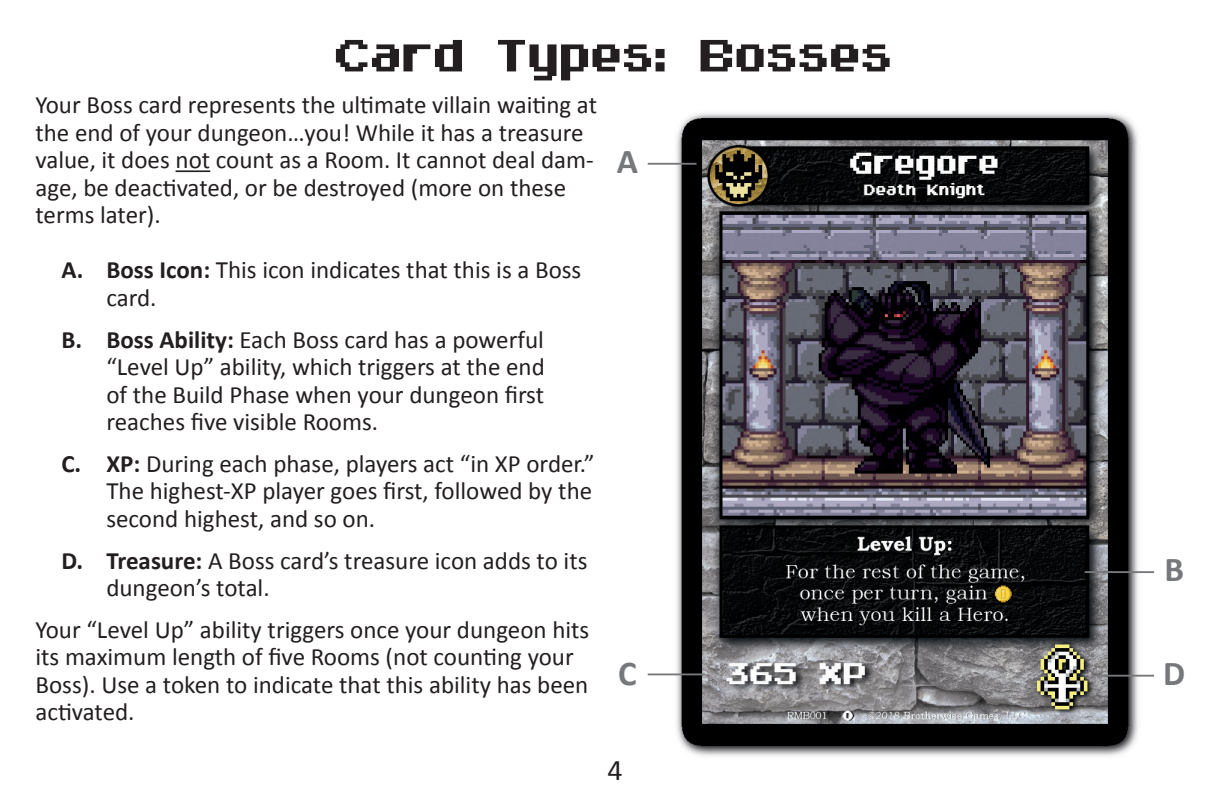
<style>
.page{position:relative;width:1230px;height:801px;background:#fff}
.page>*{position:absolute;margin:0;border:0;box-sizing:border-box;transform-origin:0 0}
.t1{font:700 35px "Calibri";color:#76787b}
.t2{font:30px "Calibri";color:#231f20}
.t3{font:25px/27.5px "Calibri";color:#231f20}
.s1{font-weight:700}
</style>
<div class="page">
<hr style="left:175px;top:170px;width:35px;height:2px;background:#231f20">
<img style="left:672px;top:113px;width:477px;height:643px">
<hr style="left:647px;top:163px;width:49px;height:2px;background:#76787b">
<hr style="left:647px;top:673px;width:58px;height:2px;background:#76787b">
<hr style="left:1084px;top:571px;width:70px;height:2px;background:#76787b">
<hr style="left:1096px;top:675px;width:58px;height:1px;background:#76787b">
<svg style="left:336px;top:40px;width:553px;height:40px"></svg>
<p class="t3" style="left:35px;top:91px;width:563px">Your Boss card represents the ultimate villain waiting at the end of your dungeon…you! While it has a treasure value, it does not count as a Room. It cannot deal dam&shy;age, be deactivated, or be destroyed (more on these terms later).</p>
<p class="t3" style="left:106px;top:256px;width:476px;text-indent:-45px"><span class="s1">A. Boss Icon:</span> This icon indicates that this is a Boss card.</p>
<p class="t3" style="left:106px;top:326px;width:440px;text-align:justify;text-indent:-45px"><span class="s1">B. Boss Ability:</span> Each Boss card has a powerful “Level Up” ability, which triggers at the end of the Build Phase when your dungeon first reaches five visible Rooms.</p>
<p class="t3" style="left:106px;top:450px;width:490px;text-align:justify;text-indent:-45px"><span class="s1">C. XP:</span> During each phase, players act “in XP order.” The highest-XP player goes first, followed by the second highest, and so on.</p>
<p class="t3" style="left:106px;top:546px;width:482px;text-indent:-45px"><span class="s1">D. Treasure:</span> A Boss card’s treasure icon adds to its dungeon’s total.</p>
<p class="t3" style="left:35px;top:616px;width:555px">Your “Level Up” ability triggers once your dungeon hits its maximum length of five Rooms (not counting your Boss). Use a token to indicate that this ability has been activated.</p>
<h1 class="t1" style="left:617px;top:139px;width:23px">A</h1>
<h1 class="t1" style="left:1164px;top:547px;width:21px">B</h1>
<h1 class="t1" style="left:618px;top:651px;width:20px">C</h1>
<h1 class="t1" style="left:1163px;top:651px;width:24px">D</h1>
<p class="t2" style="left:607px;top:751px;width:17px">4</p>
</div>
